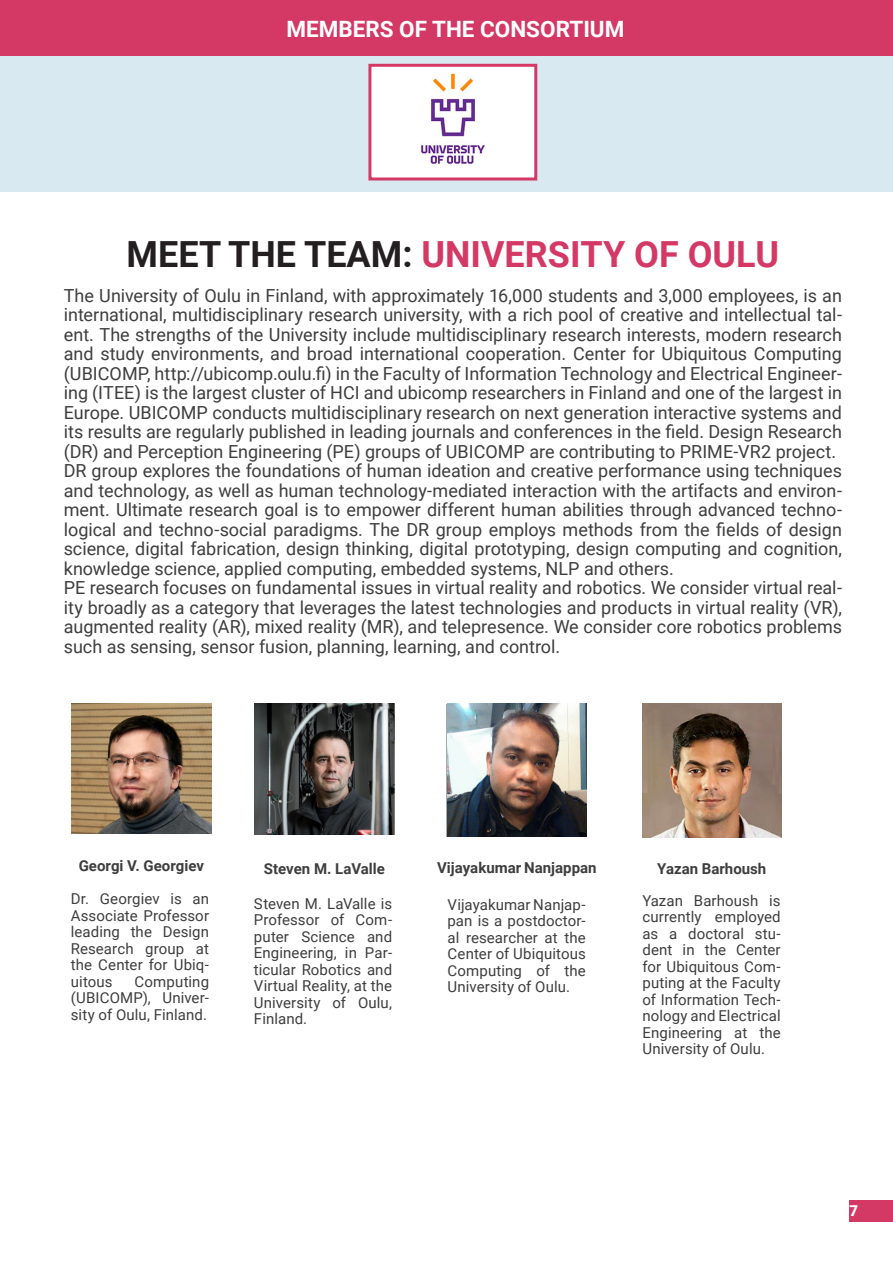
<style>
.page{position:relative;width:893px;height:1263px;background:#fff}
.page>*{position:absolute;margin:0;border:0;box-sizing:border-box;transform-origin:0 0}
.Big_text{font:700 36px "Roboto";color:#d43865}
.Small_Heading_black{font:700 22.5px "Roboto";color:#fff}
.Sub_heading_roboto{font:18px/19.5px "Roboto";color:#3e3e3f;text-align:justify}
.Main_text_black{font:15px/16.5px "Roboto";letter-spacing:.005em;color:#3e3e3f;text-align:justify}
.Small_heading_white{font:700 15px "Roboto";color:#3e3e3f}
.t1{font:900 15px "Roboto";color:#fff}
.s1{color:#231f20}
</style>
<div class="page">
<div style="left:850px;top:1200px;width:43px;height:22px;background:#d43865"></div>
<div style="left:0;top:0;width:13px;height:191px;background:#d8e9f1"></div>
<img style="left:255px;top:704px;width:139px;height:130px">
<img style="left:447px;top:704px;width:140px;height:132px">
<div style="left:13px;top:0;width:880px;height:191px;background:#d8e9f1"></div>
<div style="left:0;top:0;width:893px;height:55px;background:#d43865"></div>
<img style="left:372px;top:68px;width:161px;height:108px">
<div style="left:368px;top:64px;width:169px;height:116px;border:3px solid #d43865"></div>
<img style="left:642px;top:704px;width:140px;height:134px">
<img style="left:72px;top:704px;width:139px;height:130px">
<p class="Small_Heading_black" style="left:286px;top:13px;width:340px">MEMBERS OF THE CONSORTIUM</p>
<p class="Big_text" style="left:127px;top:229px;width:654px"><span class="s1">MEET THE TEAM:</span> UNIVERSITY OF OULU</p>
<p class="Sub_heading_roboto" style="left:64px;top:285px;width:780px">The University of Oulu in Finland, with approximately 16,000 students and 3,000 employees, is an international, multidisciplinary research university, with a rich pool of creative and intellectual tal&shy;ent. The strengths of the University include multidisciplinary research interests, modern research and study environments, and broad international cooperation. Center for Ubiquitous Computing (UBICOMP, http://ubicomp.oulu.fi) in the Faculty of Information Technology and Electrical Engineer&shy;ing (ITEE) is the largest cluster of HCI and ubicomp researchers in Finland and one of the largest in Europe. UBICOMP conducts multidisciplinary research on next generation interactive systems and its results are regularly published in leading journals and conferences in the field. Design Research (DR) and Perception Engineering (PE) groups of UBICOMP are contributing to PRIME-VR2 project.</p>
<p class="Sub_heading_roboto" style="left:64px;top:460px;width:780px">DR group explores the foundations of human ideation and creative performance using techniques and technology, as well as human technology-mediated interaction with the artifacts and environ&shy;ment. Ultimate research goal is to empower different human abilities through advanced techno&shy;logical and techno-social paradigms. The DR group employs methods from the fields of design science, digital fabrication, design thinking, digital prototyping, design computing and cognition, knowledge science, applied computing, embedded systems, NLP and others.</p>
<p class="Sub_heading_roboto" style="left:64px;top:577px;width:780px">PE research focuses on fundamental issues in virtual reality and robotics. We consider virtual real&shy;ity broadly as a category that leverages the latest technologies and products in virtual reality (VR), augmented reality (AR), mixed reality (MR), and telepresence. We consider core robotics problems such as sensing, sensor fusion, planning, learning, and control.</p>
<p class="Small_heading_white" style="left:79px;top:855px;width:127px">Georgi V. Georgiev</p>
<p class="Main_text_black" style="left:71px;top:890px;width:140px">Dr. Georgiev is an Associate Professor leading the Design Research group at the Center for Ubiq&shy;uitous</p>
<p class="Main_text_black" style="left:71px;top:973px;width:140px;text-indent:64px">Computing (UBICOMP), Univer&shy;sity of Oulu, Finland.</p>
<p class="Small_heading_white" style="left:264px;top:858px;width:123px">Steven M. LaValle</p>
<p class="Main_text_black" style="left:254px;top:894px;width:140px">Steven M. LaValle is Professor of Com&shy;puter Science and Engineering, in Par&shy;ticular Robotics and Virtual Reality, at the University of Oulu, Finland.</p>
<p class="Small_heading_white" style="left:437px;top:857px;width:161px">Vijayakumar Nanjappan</p>
<p class="Main_text_black" style="left:447px;top:895px;width:140px">Vijayakumar Nanjap&shy;pan is a postdoctor&shy;al researcher at the Center of Ubiquitous Computing of the University of Oulu.</p>
<p class="Small_heading_white" style="left:657px;top:858px;width:111px">Yazan Barhoush</p>
<p class="Main_text_black" style="left:642px;top:892px;width:140px">Yazan Barhoush is currently employed as a doctoral stu&shy;dent in the Center for Ubiquitous Com&shy;puting at the Faculty of Information Tech&shy;nology and Electrical Engineering at the University of Oulu.</p>
<p class="t1" style="left:850px;top:1200px;width:10px">7</p>
</div>
